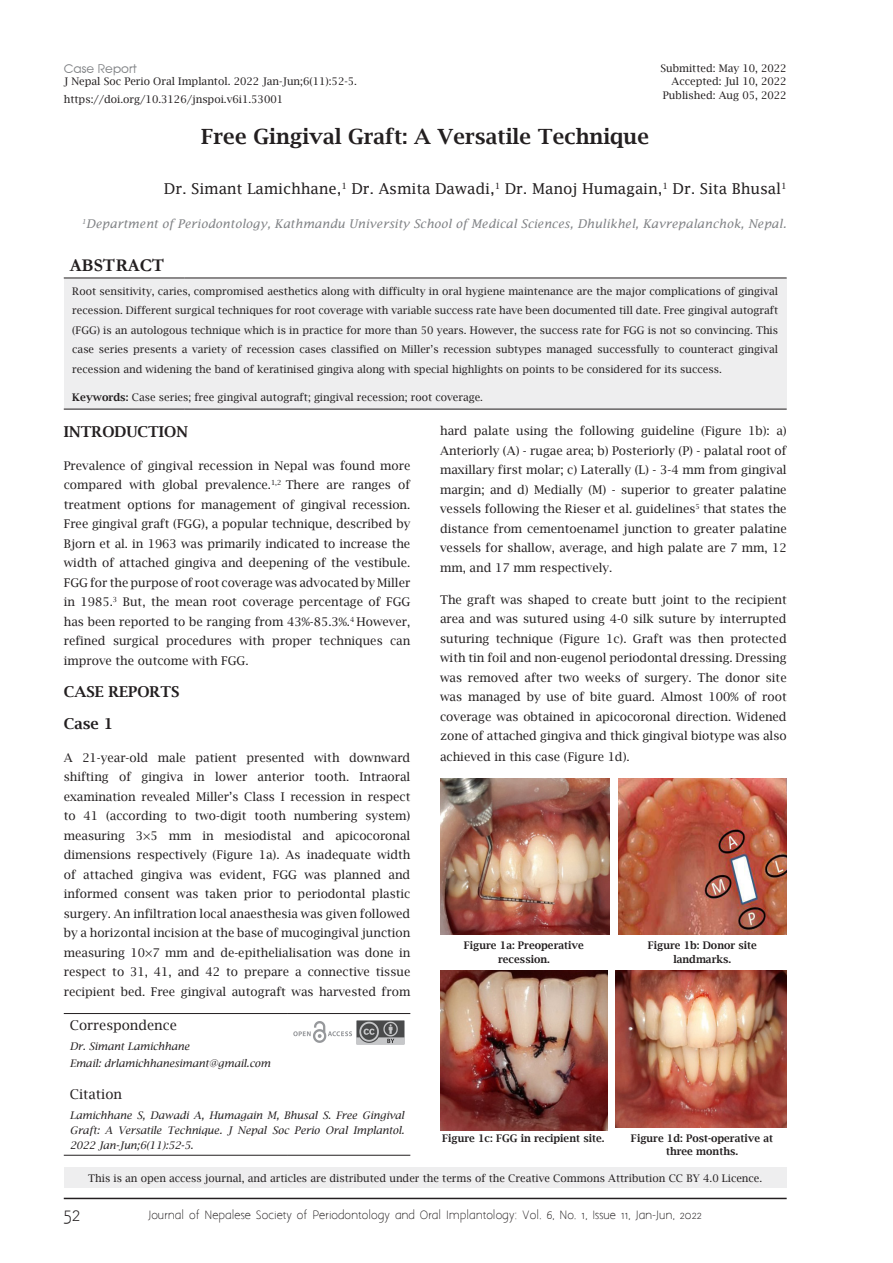
<style>
.page{position:relative;width:893px;height:1263px;background:#fff}
.page>*{position:absolute;margin:0;border:0;box-sizing:border-box;transform-origin:0 0}
.t1{font:600 21px "Lucida Bright";color:#231f20}
.t2{font:700 18px "Garamond";color:#231f20}
.t3{font:18px "Aaargh Normal";color:#231f20}
.t4{font:15px "Lucida Fax";letter-spacing:-.01em;color:#231f20}
.No_Spacing{font:600 15px "Lucida Bright";color:#231f20}
.t5{font:13.5px "Lucida Bright";color:#231f20}
.No_Spacing-2{font:12px/19.5px "Lucida Bright";color:#231f20;text-align:justify}
.t6{font:italic 12px "Lucida Fax";color:#808285}
.t7{font:12px "Advance Normal";color:#808285}
.t8{font:10.5px/19.5px "Lucida Bright";color:#231f20;text-align:justify}
.t9{font:italic 10.5px/15px "Lucida Bright";color:#231f20;text-align:justify}
.t10{font:600 10.5px/13.5px "Lucida Bright";color:#231f20;text-align:center}
.t11{font:10.5px "Aaargh Normal";color:#231f20}
.s1{font-weight:600}
</style>
<div class="page">
<hr style="left:64px;top:1198px;width:723px;height:1px;background:#231f20">
<div style="left:64px;top:278px;width:723px;height:131px;background:#eeeeef"></div>
<hr style="left:64px;top:278px;width:120px;height:1px;background:#231f20">
<hr style="left:184px;top:278px;width:603px;height:1px;background:#231f20">
<hr style="left:64px;top:409px;width:120px;height:1px;background:#231f20">
<hr style="left:184px;top:409px;width:603px;height:1px;background:#231f20">
<hr style="left:64px;top:1013px;width:223px;height:1px;background:#231f20">
<hr style="left:287px;top:1013px;width:123px;height:1px;background:#231f20">
<hr style="left:64px;top:1155px;width:223px;height:1px;background:#231f20">
<hr style="left:287px;top:1155px;width:123px;height:1px;background:#231f20">
<img style="left:293px;top:1021px;width:59px;height:22px">
<img style="left:356px;top:1020px;width:48px;height:24px">
<div style="left:64px;top:1168px;width:723px;height:20px;background:#eeeeef"></div>
<img style="left:440px;top:778px;width:170px;height:156px">
<img style="left:618px;top:778px;width:169px;height:156px">
<img style="left:440px;top:971px;width:167px;height:160px">
<img style="left:616px;top:971px;width:171px;height:157px">
<p class="t7" style="left:64px;top:61px;width:75px">Case Report</p>
<p class="t8" style="left:64px;top:72px;width:295px">J Nepal Soc Perio Oral Implantol. 2022 Jan-Jun;6(11):52-5.</p>
<p class="t8" style="left:64px;top:89px;width:221px">https://doi.org/10.3126/jnspoi.v6i1.53001</p>
<p class="t1" style="left:201px;top:125px;width:449px">Free Gingival Graft: A Versatile Technique</p>
<p class="t8" style="left:660px;top:58px;width:128px">Submitted: May 10, 2022</p>
<p class="t8" style="left:672px;top:72px;width:117px">Accepted: Jul 10, 2022</p>
<p class="t8" style="left:663px;top:85px;width:125px">Published: Aug 05, 2022</p>
<p class="t4" style="left:164px;top:180px;width:624px">Dr. Simant Lamichhane,<sup>1</sup> Dr. Asmita Dawadi,<sup>1</sup> Dr. Manoj Humagain,<sup>1</sup> Dr. Sita Bhusal<sup>1</sup></p>
<p class="t6" style="left:82px;top:217px;width:706px"><sup>1</sup>Department of Periodontology, Kathmandu University School of Medical Sciences, Dhulikhel, Kavrepalanchok, Nepal.</p>
<p class="t2" style="left:70px;top:253px;width:96px">ABSTRACT</p>
<p class="t8" style="left:72px;top:281px;width:707px">Root sensitivity, caries, compromised aesthetics along with difficulty in oral hygiene maintenance are the major complications of gingival recession. Different surgical techniques for root coverage with variable success rate have been documented till date. Free gingival autograft (FGG) is an autologous technique which is in practice for more than 50 years. However, the success rate for FGG is not so convincing. This case series presents a variety of recession cases classified on Miller’s recession subtypes managed successfully to counteract gingival recession and widening the band of keratinised gingiva along with special highlights on points to be considered for its success.</p>
<p class="t8" style="left:72px;top:387px;width:412px"><span class="s1">Keywords:</span> Case series; free gingival autograft; gingival recession; root coverage.</p>
<p class="No_Spacing" style="left:64px;top:424px;width:126px">INTRODUCTION</p>
<p class="No_Spacing-2" style="left:64px;top:456px;width:348px">Prevalence of gingival recession in Nepal was found more compared with global prevalence.<sup>1,2</sup> There are ranges of treatment options for management of gingival recession.<br>Free gingival graft (FGG), a popular technique, described by Bjorn et al. in 1963 was primarily indicated to increase the width of attached gingiva and deepening of the vestibule.<br>FGG for the purpose of root coverage was advocated by Miller in 1985.<sup>3</sup> But, the mean root coverage percentage of FGG has been reported to be ranging from 43%-85.3%.<sup>4</sup> However, refined surgical procedures with proper techniques can improve the outcome with FGG.</p>
<p class="No_Spacing" style="left:64px;top:683px;width:117px">CASE REPORTS</p>
<p class="No_Spacing" style="left:64px;top:715px;width:51px">Case 1</p>
<p class="No_Spacing-2" style="left:64px;top:747px;width:348px">A 21-year-old male patient presented with downward shifting of gingiva in lower anterior tooth. Intraoral examination revealed Miller’s Class I recession in respect to 41 (according to two-digit tooth numbering system) measuring 3×5 mm in mesiodistal and apicocoronal dimensions respectively (Figure 1a). As inadequate width of attached gingiva was evident, FGG was planned and informed consent was taken prior to periodontal plastic surgery. An infiltration local anaesthesia was given followed by a horizontal incision at the base of mucogingival junction measuring 10×7 mm and de-epithelialisation was done in respect to 31, 41, and 42 to prepare a connective tissue recipient bed. Free gingival autograft was harvested from</p>
<p class="No_Spacing-2" style="left:440px;top:421px;width:348px">hard palate using the following guideline (Figure 1b): a)<br>Anteriorly (A) - rugae area; b) Posteriorly (P) - palatal root of maxillary first molar; c) Laterally (L) - 3-4 mm from gingival margin; and d) Medially (M) - superior to greater palatine vessels following the Rieser et al. guidelines<sup>5</sup> that states the distance from cementoenamel junction to greater palatine vessels for shallow, average, and high palate are 7 mm, 12 mm, and 17 mm respectively.</p>
<p class="No_Spacing-2" style="left:440px;top:590px;width:348px">The graft was shaped to create butt joint to the recipient area and was sutured using 4-0 silk suture by interrupted suturing technique (Figure 1c). Graft was then protected with tin foil and non-eugenol periodontal dressing. Dressing was removed after two weeks of surgery. The donor site was managed by use of bite guard. Almost 100% of root coverage was obtained in apicocoronal direction. Widened zone of attached gingiva and thick gingival biotype was also</p>
<p class="No_Spacing-2" style="left:440px;top:747px;width:191px">achieved in this case (Figure 1d).</p>
<p class="t10" style="left:464px;top:939px;width:122px">Figure 1a: Preoperative recession.</p>
<p class="t10" style="left:648px;top:939px;width:111px">Figure 1b: Donor site landmarks.</p>
<p class="t5" style="left:70px;top:1017px;width:109px">Correspondence</p>
<p class="t9" style="left:70px;top:1039px;width:121px">Dr. Simant Lamichhane</p>
<p class="t9" style="left:70px;top:1056px;width:202px">Email: drlamichhanesimant@gmail.com</p>
<p class="t5" style="left:70px;top:1086px;width:54px">Citation</p>
<p class="t9" style="left:70px;top:1108px;width:336px">Lamichhane S, Dawadi A, Humagain M, Bhusal S. Free Gingival Graft: A Versatile Technique. J Nepal Soc Perio Oral Implantol.<br>2022 Jan-Jun;6(11):52-5.</p>
<p class="t10" style="left:442px;top:1131px;width:164px">Figure 1c: FGG in recipient site.</p>
<p class="t10" style="left:631px;top:1131px;width:144px">Figure 1d: Post-operative at three months.</p>
<p class="t8" style="left:88px;top:1168px;width:675px">This is an open access journal, and articles are distributed under the terms of the Creative Commons Attribution CC BY 4.0 Licence.</p>
<h2 class="t3" style="left:64px;top:1204px;width:18px">52</h2>
<p class="t11" style="left:148px;top:1209px;width:555px">Journal of Nepalese Society of Periodontology and Oral Implantology: Vol. 6, No. 1, Issue 11, Jan-Jun, 2022</p>
</div>
